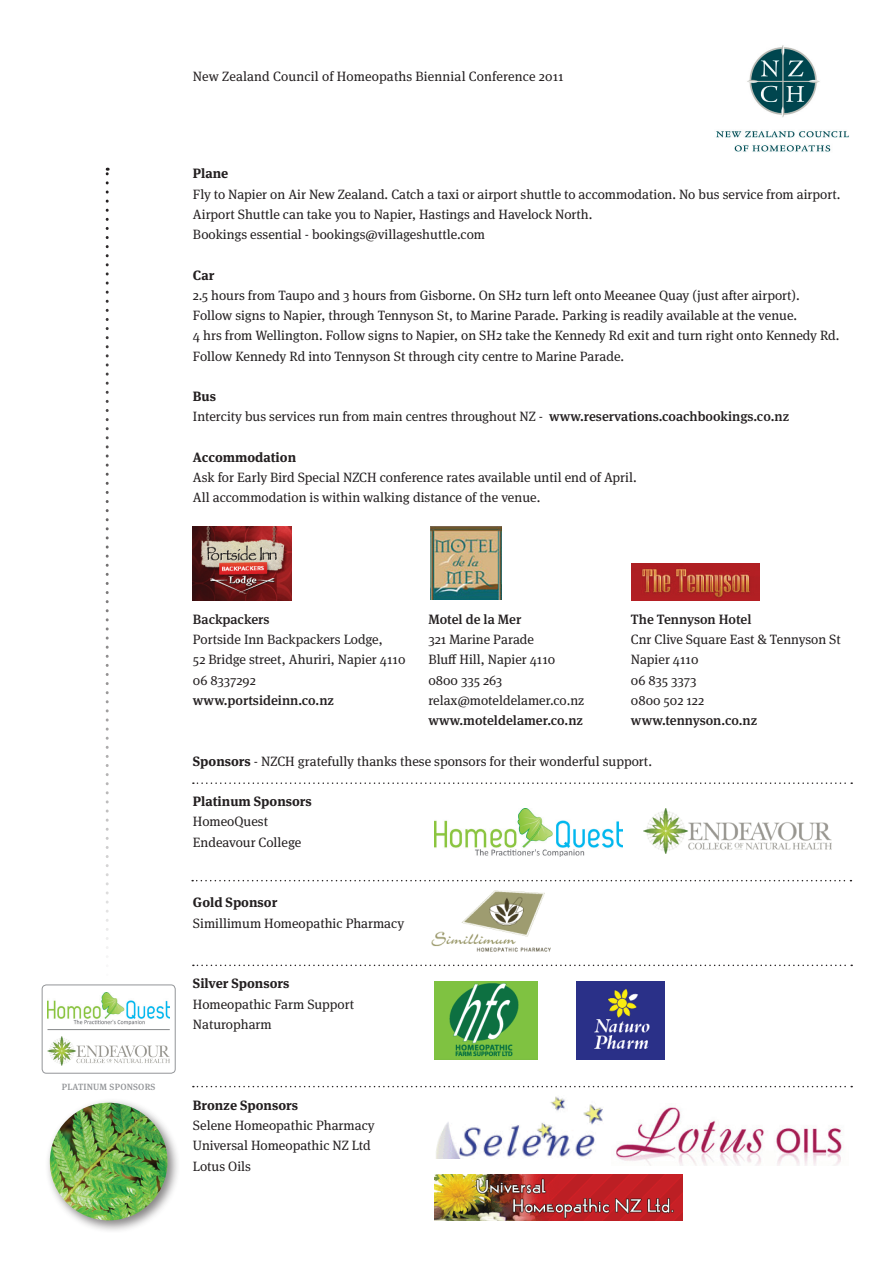
<style>
.page{position:relative;width:893px;height:1263px;background:#fff}
.page>*{position:absolute;margin:0;border:0;box-sizing:border-box;transform-origin:0 0}
.t1{font:13.5px/20.2px "Meta Serif OT";color:#231f20}
.t2{font:500 13.5px "Meta Serif Pro";color:#231f20}
.t3{font:700 13.5px "Meta Serif OT";color:#231f20}
.t4{font:500 9px "Meta Serif Pro";letter-spacing:.02em;color:#939598}
.s1{font-weight:700}
.s2{font-family:"Meta Serif Pro";font-weight:500}
</style>
<div class="page">
<img style="left:643px;top:808px;width:188px;height:45px">
<img style="left:434px;top:808px;width:188px;height:49px">
<img style="left:616px;top:1107px;width:226px;height:58px">
<img style="left:434px;top:981px;width:104px;height:79px">
<img style="left:576px;top:981px;width:88px;height:79px">
<img style="left:436px;top:1096px;width:167px;height:62px">
<img style="left:431px;top:890px;width:120px;height:62px">
<img style="left:434px;top:1175px;width:248px;height:45px">
<svg style="left:192px;top:880px;width:659px;height:1px"></svg>
<svg style="left:193px;top:782px;width:659px;height:2px"></svg>
<svg style="left:193px;top:964px;width:659px;height:2px"></svg>
<svg style="left:193px;top:1086px;width:659px;height:1px"></svg>
<img style="left:430px;top:526px;width:72px;height:74px">
<img style="left:631px;top:563px;width:128px;height:38px">
<img style="left:193px;top:526px;width:98px;height:74px">
<svg style="left:106px;top:168px;width:3px;height:789px"></svg>
<div style="left:45px;top:1097px;width:135px;height:136px;background:#231f20;opacity:.55"></div>
<img style="left:50px;top:1103px;width:117px;height:117px;border-radius:59px">
<div style="left:42px;top:984px;width:134px;height:89px;border:1px solid #939598;border-radius:4px"></div>
<img style="left:48px;top:1036px;width:122px;height:29px">
<img style="left:48px;top:993px;width:122px;height:31px">
<hr style="left:48px;top:1029px;width:122px;height:1px;background:#86888b">
<img style="left:716px;top:45px;width:133px;height:107px">
<p class="t1" style="left:193px;top:67px;width:372px">New Zealand Council of Homeopaths Biennial Conference 2011</p>
<p class="t3" style="left:193px;top:165px;width:37px">Plane</p>
<p class="t1" style="left:193px;top:184px;width:649px">Fly to Napier on Air New Zealand. Catch a taxi or airport shuttle to accommodation. No bus service from airport.<br>Airport Shuttle can take you to Napier, Hastings and Havelock North.<br>Bookings essential - bookings@villageshuttle.com</p>
<p class="t3" style="left:193px;top:267px;width:23px">Car</p>
<p class="t1" style="left:193px;top:285px;width:648px">2.5 hours from Taupo and 3 hours from Gisborne. On SH2 turn left onto Meeanee Quay (just after airport).<br>Follow signs to Napier, through Tennyson St, to Marine Parade. Parking is readily available at the venue.<br>4 hrs from Wellington. Follow signs to Napier, on SH2 take the Kennedy Rd exit and turn right onto Kennedy Rd.<br>Follow Kennedy Rd into Tennyson St through city centre to Marine Parade.</p>
<p class="t1" style="left:193px;top:387px;width:598px"><span class="s1">Bus<br></span>Intercity bus services run from main centres throughout NZ - <span class="s2">www.reservations.coachbookings.co.nz</span></p>
<p class="t3" style="left:193px;top:449px;width:105px">Accommodation</p>
<p class="t1" style="left:193px;top:468px;width:445px">Ask for Early Bird Special NZCH conference rates available until end of April.<br>All accommodation is within walking distance of the venue.</p>
<p class="t4" style="left:62px;top:1080px;width:95px">PLATINUM SPONSORS</p>
<p class="t2" style="left:193px;top:609px;width:78px">Backpackers</p>
<p class="t2" style="left:428px;top:609px;width:94px">Motel de la Mer</p>
<p class="t2" style="left:631px;top:609px;width:122px">The Tennyson Hotel</p>
<p class="t1" style="left:193px;top:630px;width:191px">Portside Inn Backpackers Lodge,</p>
<p class="t1" style="left:428px;top:630px;width:107px">321 Marine Parade</p>
<p class="t1" style="left:631px;top:630px;width:211px">Cnr Clive Square East &amp; Tennyson St</p>
<p class="t1" style="left:193px;top:650px;width:214px">52 Bridge street, Ahuriri, Napier 4110</p>
<p class="t1" style="left:428px;top:650px;width:128px">Bluff Hill, Napier 4110</p>
<p class="t1" style="left:631px;top:650px;width:69px">Napier 4110</p>
<p class="t1" style="left:193px;top:670px;width:64px">06 8337292</p>
<p class="t1" style="left:428px;top:670px;width:75px">0800 335 263</p>
<p class="t1" style="left:631px;top:670px;width:67px">06 835 3373</p>
<p class="t2" style="left:193px;top:690px;width:143px">www.portsideinn.co.nz</p>
<p class="t1" style="left:428px;top:690px;width:157px">relax@moteldelamer.co.nz</p>
<p class="t1" style="left:631px;top:690px;width:75px">0800 502 122</p>
<p class="t2" style="left:428px;top:710px;width:156px">www.moteldelamer.co.nz</p>
<p class="t2" style="left:631px;top:710px;width:128px">www.tennyson.co.nz</p>
<p class="t1" style="left:193px;top:751px;width:461px"><span class="s1">Sponsors</span> - NZCH gratefully thanks these sponsors for their wonderful support.</p>
<p class="t3" style="left:193px;top:793px;width:120px">Platinum Sponsors</p>
<p class="t1" style="left:193px;top:812px;width:110px">HomeoQuest<br>Endeavour College</p>
<p class="t3" style="left:193px;top:894px;width:86px">Gold Sponsor</p>
<p class="t1" style="left:193px;top:913px;width:213px">Simillimum Homeopathic Pharmacy</p>
<p class="t3" style="left:193px;top:975px;width:98px">Silver Sponsors</p>
<p class="t1" style="left:193px;top:994px;width:163px">Homeopathic Farm Support<br>Naturopharm</p>
<p class="t3" style="left:193px;top:1097px;width:107px">Bronze Sponsors</p>
<p class="t1" style="left:193px;top:1116px;width:183px">Selene Homeopathic Pharmacy<br>Universal Homeopathic NZ Ltd<br>Lotus Oils</p>
</div>
